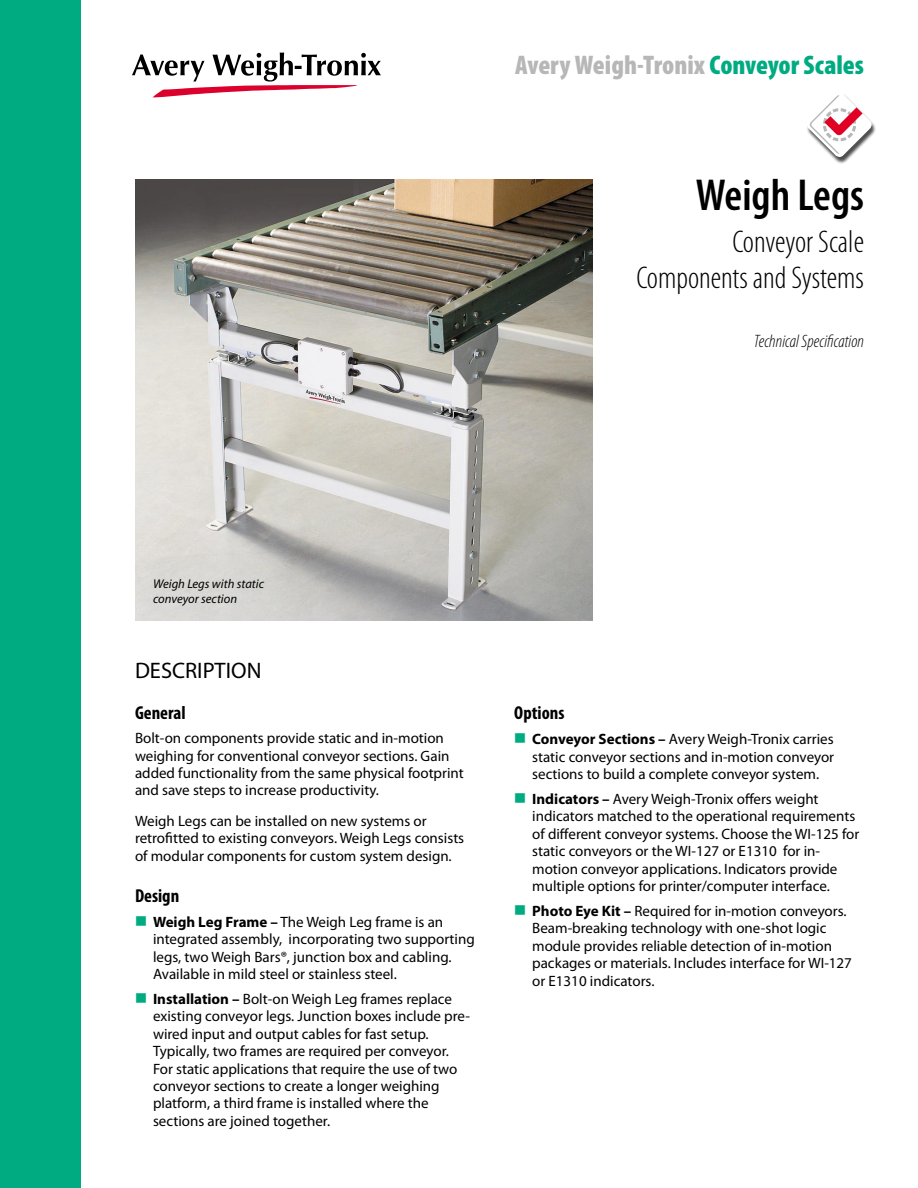
<style>
.page{position:relative;width:918px;height:1188px;background:#fff}
.page>*{position:absolute;margin:0;border:0;box-sizing:border-box;transform-origin:0 0}
.Spec-Bullet_points{font:900 81px "Myriad Pro";color:#00ab81;scale:.45 1}
.Cover-Title{font:600 condensed 45px "Myriad Pro";color:#000}
.t1{font:300 condensed 31.5px/36px "Myriad Pro";color:#000;text-align:right}
.Cover-Title-2{font:900 condensed 27px "Myriad Pro";color:#b7b7b7}
.t2{font:22.5px "Myriad Pro";color:#000}
.Specs_Head{font:700 condensed 18.75px "Myriad Pro";color:#000}
.t3{font:italic 300 condensed 18px "Myriad Pro";color:#000}
.Spec-Bullet_points-2{font:15px/17.4px "Myriad Pro";color:#000}
.Spec-Body_Text{font:15px/17.4px "Myriad Pro";color:#000}
.Spec-Body_Text-2{font:italic 12.75px/15.3px "Myriad Pro";color:#000}
.s1{color:#00ab81}
.s2{font-weight:700}
</style>
<div class="page">
<div style="left:0;top:0;width:81px;height:1188px;background:#00ab81"></div>
<svg style="left:132px;top:52px;width:249px;height:45px"></svg>
<div style="left:807px;top:94px;width:70px;height:70px;background:#000;opacity:.7"></div>
<svg style="left:807px;top:94px;width:65px;height:63px"></svg>
<img style="left:135px;top:179px;width:458px;height:442px">
<p class="Cover-Title-2" style="left:515px;top:48px;width:350px">Avery Weigh-Tronix <span class="s1">Conveyor Scales</span></p>
<p class="Cover-Title" style="left:696px;top:167px;width:170px">Weigh Legs</p>
<p class="t1" style="left:636px;top:224px;width:229px">Conveyor Scale<br>Components and Systems</p>
<p class="t3" style="left:754px;top:331px;width:112px">Technical Specification</p>
<p class="Spec-Body_Text-2" style="left:153px;top:576px;width:113px">Weigh Legs with static conveyor section</p>
<p class="t2" style="left:135px;top:659px;width:128px">DESCRIPTION</p>
<p class="Specs_Head" style="left:135px;top:701px;width:52px">General</p>
<p class="Spec-Body_Text" style="left:135px;top:730px;width:330px">Bolt-on components provide static and in-motion weighing for conventional conveyor sections. Gain added functionality from the same physical footprint and save steps to increase productivity.</p>
<p class="Spec-Body_Text" style="left:135px;top:813px;width:331px">Weigh Legs can be installed on new systems or retrofitted to existing conveyors. Weigh Legs consists of modular components for custom system design.</p>
<p class="Specs_Head" style="left:135px;top:884px;width:46px">Design</p>
<p class="Spec-Bullet_points" style="left:135px;top:868px;width:28px">-</p>
<p class="Spec-Bullet_points-2" style="left:153px;top:913px;width:323px"><span class="s2">Weigh Leg Frame –</span> The Weigh Leg frame is an integrated assembly, incorporating two supporting legs, two Weigh Bars®, junction box and cabling.<br>Available in mild steel or stainless steel.</p>
<p class="Spec-Bullet_points" style="left:135px;top:946px;width:28px">-</p>
<p class="Spec-Bullet_points-2" style="left:153px;top:991px;width:319px"><span class="s2">Installation –</span> Bolt-on Weigh Leg frames replace existing conveyor legs. Junction boxes include pre&shy;wired input and output cables for fast setup.<br>Typically, two frames are required per conveyor.<br>For static applications that require the use of two conveyor sections to create a longer weighing platform, a third frame is installed where the sections are joined together.</p>
<p class="Specs_Head" style="left:514px;top:701px;width:52px">Options</p>
<p class="Spec-Bullet_points" style="left:514px;top:686px;width:28px">-</p>
<p class="Spec-Bullet_points-2" style="left:532px;top:731px;width:304px;text-align:justify"><span class="s2">Conveyor Sections –</span> Avery Weigh-Tronix carries static conveyor sections and in-motion conveyor sections to build a complete conveyor system.</p>
<p class="Spec-Bullet_points" style="left:514px;top:746px;width:28px">-</p>
<p class="Spec-Bullet_points-2" style="left:532px;top:791px;width:329px"><span class="s2">Indicators –</span> Avery Weigh-Tronix offers weight indicators matched to the operational requirements of different conveyor systems. Choose the WI-125 for static conveyors or the WI-127 or E1310 for in&shy;motion conveyor applications. Indicators provide multiple options for printer/computer interface.</p>
<p class="Spec-Bullet_points" style="left:514px;top:858px;width:28px">-</p>
<p class="Spec-Bullet_points-2" style="left:532px;top:902px;width:321px"><span class="s2">Photo Eye Kit –</span> Required for in-motion conveyors.<br>Beam-breaking technology with one-shot logic module provides reliable detection of in-motion packages or materials. Includes interface for WI-127 or E1310 indicators.</p>
</div>
